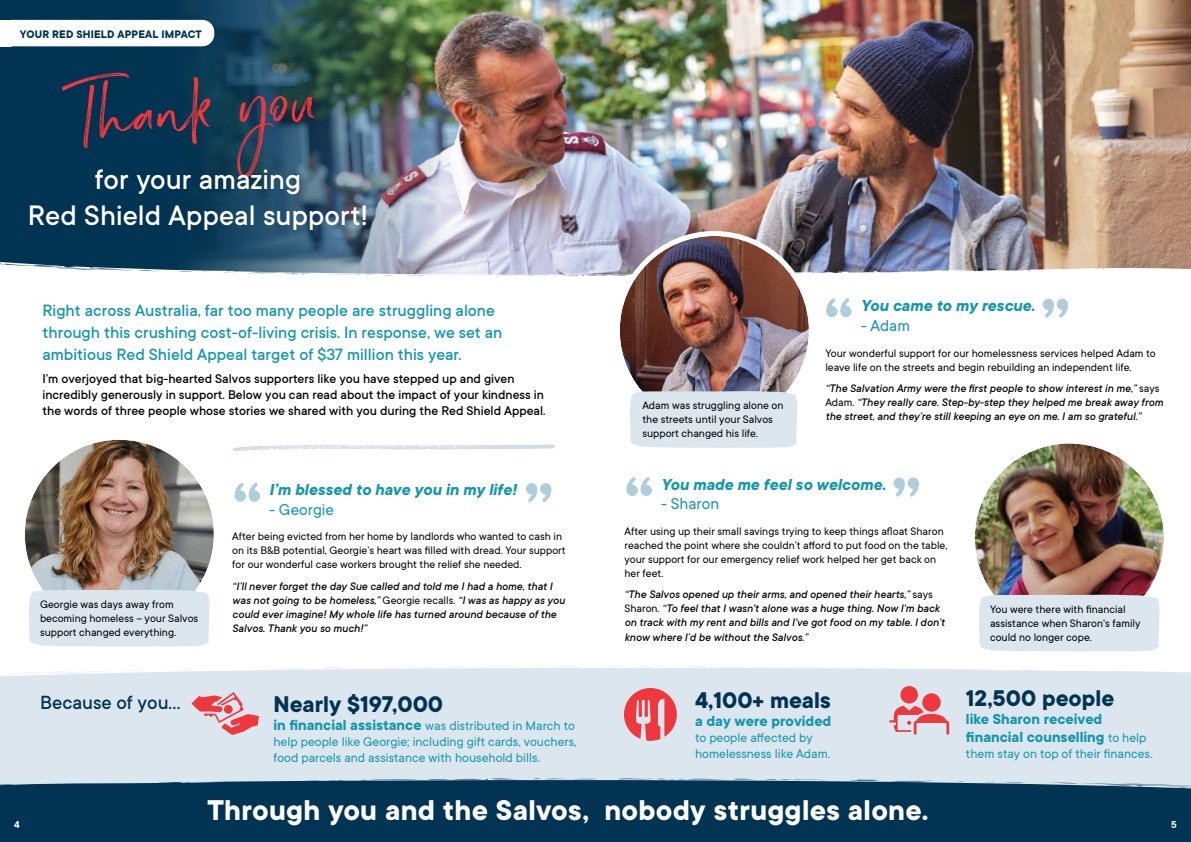
<style>
.page{position:relative;width:1191px;height:842px;background:#fff}
.page>*{position:absolute;margin:0;border:0;box-sizing:border-box;transform-origin:0 0}
.t1{font:106.9px "Wild Spirit";color:#ef373e}
.t2{font:700 76px "TT Commons";color:#b0ced9}
.t3{font:700 31.5px "TT Commons";letter-spacing:.01em;color:#fff}
.t4{font:500 31px/36px "TT Commons";letter-spacing:.005em;color:#fff;text-align:center}
.t5{font:700 25px "TT Commons";color:#003452}
.t6{font:500 21px "TT Commons";color:#003452}
.t7{font:500 18px/22px "TT Commons";color:#1297ad}
.t8{font:italic 700 17.5px "TT Commons";color:#1297ad}
.t9{font:17.5px "TT Commons";color:#1297ad}
.t10{font:700 16px/18px "TT Commons";color:#1297ad}
.t11{font:500 14px/16px "TT Commons";color:#000}
.t12{font:14px/16px "TT Commons";color:#1297ad}
.t13{font:12px/14px "TT Commons";color:#000}
.t14{font:italic 500 12px/14px "TT Commons";color:#000}
.t15{font:700 12px "TT Commons";letter-spacing:.01em;color:#003452}
.t16{font:600 11px "TT Commons";color:#fff}
.s1{font-size:96.2px}
.s2{font-weight:400;font-style:normal}
.s3{font-weight:700;font-size:16px}
.s4{font-weight:400;font-size:14px}
</style>
<div class="page">
<div style="left:0;top:666px;width:1191px;height:111px;background:#dce6ee"></div>
<svg style="left:0;top:777px;width:1191px;height:65px;background:#10415d"></svg>
<div style="left:0;top:0;width:1191px;height:284px;background:#003452"></div>
<img style="left:85px;top:0;width:1106px;height:261px">
<svg style="left:0;top:261px;width:1191px;height:23px;background:#c8cdd5"></svg>
<div style="left:11px;top:20px;width:203px;height:26px;background:#fff"></div>
<div style="left:0;top:20px;width:11px;height:26px;background:#fff"></div>
<img style="left:25px;top:440px;width:189px;height:189px;border-radius:94px">
<div style="left:20px;top:435px;width:199px;height:199px;border:5px solid #fff;border-radius:50%"></div>
<div style="left:29px;top:589px;width:181px;height:58px;background:#dce6ee"></div>
<svg style="left:233px;top:445px;width:322px;height:6px"></svg>
<svg style="left:617px;top:233px;width:194px;height:194px"></svg>
<img style="left:620px;top:236px;width:189px;height:189px;border-radius:94px">
<div style="left:615px;top:231px;width:199px;height:199px;border:5px solid #fff;border-radius:50%"></div>
<img style="left:974px;top:443px;width:189px;height:189px;border-radius:94px">
<div style="left:969px;top:438px;width:199px;height:199px;border:5px solid #fff;border-radius:50%"></div>
<div style="left:630px;top:391px;width:168px;height:57px;background:#dce6ee"></div>
<div style="left:979px;top:594px;width:181px;height:57px;background:#dce6ee"></div>
<svg style="left:624px;top:688px;width:53px;height:53px;background:#e77d84"></svg>
<div style="left:900px;top:686px;width:18px;height:17px;background:#ef373e;border-radius:50%"></div>
<svg style="left:889px;top:706px;width:60px;height:28px;background:#e2a6ad"></svg>
<div style="left:922px;top:693px;width:18px;height:19px;background:#ef373e;border-radius:50%"></div>
<svg style="left:191px;top:692px;width:68px;height:43px;background:#e2a8b0"></svg>
<p class="t15" style="left:20px;top:26px;width:183px">YOUR RED SHIELD APPEAL IMPACT</p>
<h1 class="t1" style="left:76px;top:63px;width:241px;rotate:-4deg"><sup>T</sup>hank <span class="s1">y</span>ou</h1>
<h3 class="t4" style="left:28px;top:160px;width:342px">for your amazing<br>Red Shield Appeal support!</h3>
<h3 class="t7" style="left:42px;top:298px;width:461px">Right across Australia, far too many people are struggling alone through this crushing cost-of-living crisis. In response, we set an ambitious Red Shield Appeal target of $37 million this year.</h3>
<p class="t11" style="left:42px;top:370px;width:504px">I’m overjoyed that big-hearted Salvos supporters like you have stepped up and given incredibly generously in support. Below you can read about the impact of your kindness in the words of three people whose stories we shared with you during the Red Shield Appeal.</p>
<p class="t13" style="left:40px;top:597px;width:160px">Georgie was days away from becoming homeless – your Salvos support changed everything.</p>
<h3 class="t6" style="left:40px;top:689px;width:142px">Because of you…</h3>
<h2 class="t2" style="left:232px;top:459px;width:32px">“</h2>
<h2 class="t2" style="left:554px;top:526px;width:32px;rotate:-180deg">“</h2>
<p class="t13" style="left:232px;top:529px;width:335px">After being evicted from her home by landlords who wanted to cash in on its B&amp;B potential, Georgie’s heart was filled with dread. Your support for our wonderful case workers brought the relief she needed.</p>
<p class="t14" style="left:232px;top:578px;width:334px">“I’ll never forget the day Sue called and told me I had a home, that I was not going to be homeless,” <span class="s2">Georgie recalls.</span> “I was as happy as you could ever imagine! My whole life has turned around because of the Salvos. Thank you so much!”</p>
<h3 class="t8" style="left:269px;top:478px;width:249px">I’m blessed to have you in my life!</h3>
<h3 class="t9" style="left:269px;top:499px;width:66px">- Georgie</h3>
<h3 class="t5" style="left:273px;top:687px;width:171px">Nearly $197,000</h3>
<p class="t12" style="left:273px;top:717px;width:305px"><span class="s3">in financial assistance</span> was distributed in March to help people like Georgie; including gift cards, vouchers, food parcels and assistance with household bills.</p>
<p class="t13" style="left:642px;top:398px;width:143px">Adam was struggling alone on the streets until your Salvos support changed his life.</p>
<h2 class="t2" style="left:824px;top:274px;width:32px">“</h2>
<h2 class="t2" style="left:1070px;top:342px;width:32px;rotate:-180deg">“</h2>
<p class="t13" style="left:825px;top:345px;width:332px">Your wonderful support for our homelessness services helped Adam to leave life on the streets and begin rebuilding an independent life.</p>
<p class="t14" style="left:825px;top:380px;width:339px">“The Salvation Army were the first people to show interest in me,” <span class="s2">says<br>Adam.</span> “They really care. Step-by-step they helped me break away from the street, and they’re still keeping an eye on me. I am so grateful.”</p>
<h3 class="t8" style="left:860px;top:294px;width:176px">You came to my rescue.</h3>
<h3 class="t9" style="left:860px;top:314px;width:51px">- Adam</h3>
<h2 class="t2" style="left:624px;top:453px;width:32px">“</h2>
<h2 class="t2" style="left:921px;top:520px;width:32px;rotate:-180deg">“</h2>
<p class="t13" style="left:624px;top:524px;width:324px">After using up their small savings trying to keep things afloat Sharon reached the point where she couldn’t afford to put food on the table, your support for our emergency relief work helped her get back on her feet.</p>
<p class="t14" style="left:624px;top:587px;width:322px">“The Salvos opened up their arms, and opened their hearts,” <span class="s2">says Sharon.</span> “To feel that I wasn't alone was a huge thing. Now I'm back on track with my rent and bills and I've got food on my table. I don’t know where I’d be without the Salvos.”</p>
<h3 class="t8" style="left:661px;top:473px;width:226px">You made me feel so welcome.</h3>
<h3 class="t9" style="left:661px;top:493px;width:60px">- Sharon</h3>
<h3 class="t5" style="left:695px;top:683px;width:137px">4,100+ meals</h3>
<h3 class="t10" style="left:695px;top:711px;width:138px">a day were provided</h3>
<p class="t12" style="left:695px;top:729px;width:137px">to people affected by homelessness like Adam.</p>
<p class="t13" style="left:990px;top:601px;width:152px">You were there with financial assistance when Sharon's family could no longer cope.</p>
<h3 class="t5" style="left:966px;top:681px;width:150px">12,500 people</h3>
<h3 class="t10" style="left:966px;top:709px;width:182px">like Sharon received financial counselling <span class="s4">to help</span></h3>
<p class="t12" style="left:966px;top:745px;width:188px">them stay on top of their finances.</p>
<h3 class="t3" style="left:207px;top:790px;width:722px">Through you and the Salvos, nobody struggles alone.</h3>
<p class="t16" style="left:14px;top:817px;width:7px">4</p>
<p class="t16" style="left:1171px;top:817px;width:7px">5</p>
</div>
